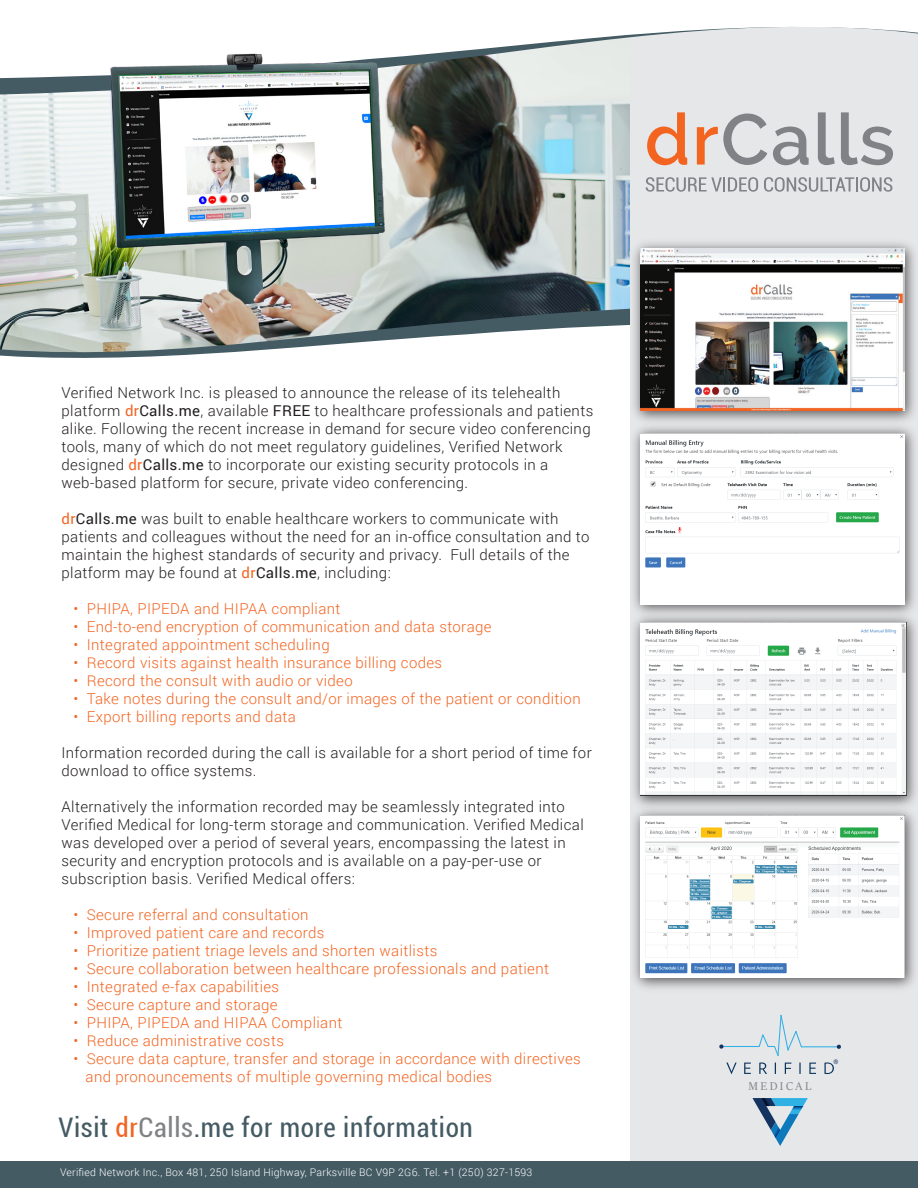
<style>
.page{position:relative;width:918px;height:1188px;background:#fff}
.page>*{position:absolute;margin:0;border:0;box-sizing:border-box;transform-origin:0 0}
.t1{font:condensed 27px "Roboto";letter-spacing:.025em;color:#445b64}
.t2{font:300 15px/18px "Roboto";letter-spacing:.025em;color:#231f20}
.t3{font:300 15px/18px "Roboto";letter-spacing:.025em;color:#f36421}
.t4{font:12.75px "Sitka Banner";letter-spacing:.2em;color:#808285}
.t5{font:300 10.5px "Roboto";letter-spacing:.025em;color:#fff}
.t6{font:6.3px "Roboto";color:#183460}
.s1{font-weight:400;color:#f36421}
.s2{font-weight:400}
.s3{color:#f36421}
.s4{color:#808285}
</style>
<div class="page">
<div style="left:630px;top:0;width:288px;height:1170px;background:#e6e7e9"></div>
<img style="left:0;top:99px;width:630px;height:200px">
<svg style="left:0;top:82px;width:630px;height:17px;background:#8e9593"></svg>
<svg style="left:0;top:0;width:918px;height:82px"></svg>
<img style="left:108px;top:38px;width:278px;height:209px">
<svg style="left:752px;top:1098px;width:56px;height:48px"></svg>
<svg style="left:726px;top:1063px;width:108px;height:11px"></svg>
<hr style="left:801px;top:1046px;width:37px;height:1px;background:#30b1e4">
<svg style="left:758px;top:1014px;width:45px;height:42px"></svg>
<hr style="left:722px;top:1046px;width:37px;height:1px;background:#30b1e4">
<svg style="left:836px;top:1044px;width:5px;height:5px"></svg>
<svg style="left:719px;top:1044px;width:5px;height:5px"></svg>
<svg style="left:647px;top:112px;width:40px;height:53px"></svg>
<svg style="left:697px;top:114px;width:70px;height:51px"></svg>
<svg style="left:773px;top:127px;width:36px;height:38px"></svg>
<svg style="left:818px;top:112px;width:17px;height:53px"></svg>
<svg style="left:841px;top:112px;width:52px;height:53px"></svg>
<svg style="left:646px;top:177px;width:112px;height:15px"></svg>
<svg style="left:764px;top:177px;width:128px;height:15px"></svg>
<div style="left:0;top:1161px;width:918px;height:27px;background:#445b64"></div>
<img style="left:0;top:299px;width:626px;height:19px">
<svg style="left:0;top:318px;width:626px;height:40px"></svg>
<img style="left:633px;top:814px;width:282px;height:175px">
<img style="left:641px;top:816px;width:263px;height:162px">
<img style="left:633px;top:622px;width:283px;height:192px">
<img style="left:641px;top:623px;width:266px;height:173px">
<img style="left:626px;top:234px;width:289px;height:185px">
<img style="left:641px;top:249px;width:263px;height:162px">
<img style="left:633px;top:419px;width:282px;height:203px">
<img style="left:641px;top:433px;width:263px;height:171px">
<p class="t2" style="left:62px;top:384px;width:533px">Verified Network Inc. is pleased to announce the release of its telehealth platform <span class="s1">dr</span><span class="s2">Calls.me</span>, available <span class="s2">FREE</span> to healthcare professionals and patients alike. Following the recent increase in demand for secure video conferencing tools, many of which do not meet regulatory guidelines, Verified Network designed <span class="s1">dr</span><span class="s2">Calls.me</span> to incorporate our existing security protocols in a web-based platform for secure, private video conferencing.</p>
<p class="t2" style="left:62px;top:510px;width:529px"><span class="s1">dr</span><span class="s2">Calls.me</span> was built to enable healthcare workers to communicate with patients and colleagues without the need for an in-office consultation and to maintain the highest standards of security and privacy. Full details of the platform may be found at <span class="s1">dr</span><span class="s2">Calls.me</span>, including:</p>
<p class="t3" style="left:74px;top:600px;width:269px">• PHIPA, PIPEDA and HIPAA compliant</p>
<p class="t3" style="left:74px;top:618px;width:420px">• End-to-end encryption of communication and data storage</p>
<p class="t3" style="left:74px;top:636px;width:258px">• Integrated appointment scheduling</p>
<p class="t3" style="left:74px;top:654px;width:370px">• Record visits against health insurance billing codes</p>
<p class="t3" style="left:74px;top:672px;width:281px">• Record the consult with audio or video</p>
<p class="t3" style="left:74px;top:690px;width:509px">• Take notes during the consult and/or images of the patient or condition</p>
<p class="t3" style="left:74px;top:708px;width:224px">• Export billing reports and data</p>
<p class="t2" style="left:62px;top:744px;width:532px">Information recorded during the call is available for a short period of time for download to office systems.</p>
<p class="t2" style="left:62px;top:798px;width:524px">Alternatively the information recorded may be seamlessly integrated into Verified Medical for long-term storage and communication. Verified Medical was developed over a period of several years, encompassing the latest in security and encryption protocols and is available on a pay-per-use or subscription basis. Verified Medical offers:</p>
<p class="t3" style="left:74px;top:906px;width:237px">• Secure referral and consultation</p>
<p class="t3" style="left:74px;top:924px;width:253px">• Improved patient care and records</p>
<p class="t3" style="left:74px;top:942px;width:365px">• Prioritize patient triage levels and shorten waitlists</p>
<p class="t3" style="left:74px;top:960px;width:477px">• Secure collaboration between healthcare professionals and patient</p>
<p class="t3" style="left:74px;top:978px;width:207px">• Integrated e-fax capabilities</p>
<p class="t3" style="left:74px;top:996px;width:206px">• Secure capture and storage</p>
<p class="t3" style="left:74px;top:1014px;width:270px">• PHIPA, PIPEDA and HIPAA Compliant</p>
<p class="t3" style="left:74px;top:1032px;width:212px">• Reduce administrative costs</p>
<p class="t3" style="left:86px;top:1050px;width:497px;text-indent:-12px">• Secure data capture, transfer and storage in accordance with directives and pronouncements of multiple governing medical bodies</p>
<h1 class="t1" style="left:58px;top:1109px;width:416px">Visit <span class="s3">dr</span><span class="s4">Calls</span>.me for more information</h1>
<p class="t5" style="left:60px;top:1165px;width:474px">Verified Network Inc., Box 481, 250 Island Highway, Parksville BC V9P 2G6. Tel. +1 (250) 327-1593</p>
<p class="t4" style="left:748px;top:1077px;width:64px">MEDICAL</p>
<p class="t6" style="left:833px;top:1057px;width:6px">®</p>
</div>
